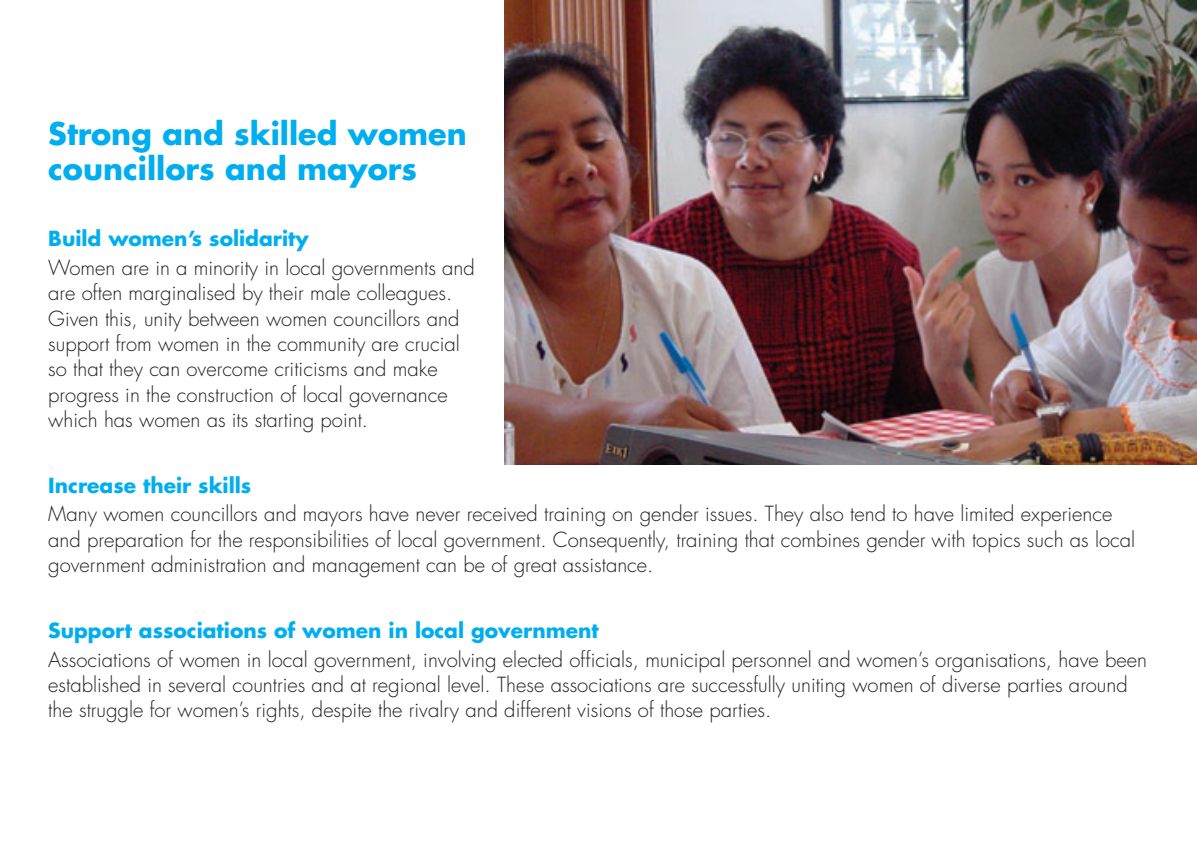
<style>
.page{position:relative;width:1197px;height:843px;background:#fff}
.page>*{position:absolute;margin:0;border:0;box-sizing:border-box;transform-origin:0 0}
.t1{font:700 30.38px/35.6px "Futura";color:#00aeef}
.t2{font:300 20.25px/25.2px "Futura";color:#231f20}
.t3{font:700 20.25px "Futura";color:#00aeef}
</style>
<div class="page">
<img style="left:504px;top:0;width:693px;height:465px">
<h1 class="t1" style="left:48px;top:118px;width:420px">Strong and skilled women councillors and mayors</h1>
<p class="t3" style="left:48px;top:229px;width:262px">Build women’s solidarity</p>
<p class="t2" style="left:48px;top:257px;width:428px">Women are in a minority in local governments and are often marginalised by their male colleagues.<br>Given this, unity between women councillors and support from women in the community are crucial so that they can overcome criticisms and make progress in the construction of local governance which has women as its starting point.</p>
<p class="t3" style="left:48px;top:476px;width:205px">Increase their skills</p>
<p class="t2" style="left:48px;top:503px;width:1088px">Many women councillors and mayors have never received training on gender issues. They also tend to have limited experience and preparation for the responsibilities of local government. Consequently, training that combines gender with topics such as local government administration and management can be of great assistance.</p>
<p class="t3" style="left:48px;top:621px;width:552px">Support associations of women in local government</p>
<p class="t2" style="left:48px;top:648px;width:1100px">Associations of women in local government, involving elected officials, municipal personnel and women’s organisations, have been established in several countries and at regional level. These associations are successfully uniting women of diverse parties around the struggle for women’s rights, despite the rivalry and different visions of those parties.</p>
</div>
